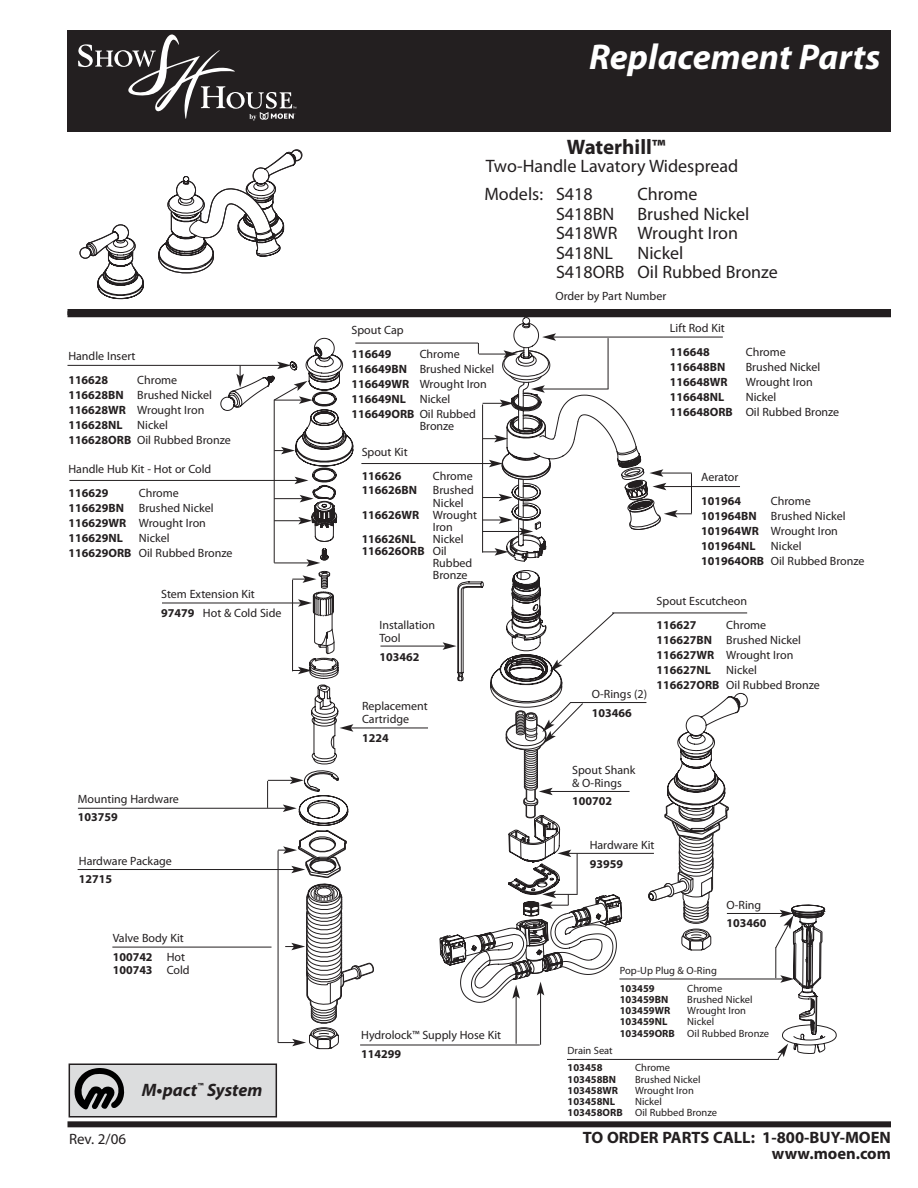
<style>
.page{position:relative;width:918px;height:1188px;background:#fff}
.page>*{position:absolute;margin:0;border:0;box-sizing:border-box;transform-origin:0 0}
.t1{font:italic 700 36px "Myriad Pro";color:#fff}
.t2{font:700 21px "Myriad Pro";color:#231f20}
.t3{font:18px/19.5px "Myriad Pro";color:#231f20}
.t4{font:italic 700 18px "Myriad Pro";color:#231f20}
.t5{font:700 16.5px/16.5px "Myriad Pro";color:#231f20;text-align:right}
.t6{font:15px "Myriad Pro";color:#231f20}
.t7{font:12px/15px "Myriad Pro";color:#231f20}
.t8{font:700 12px "Myriad Pro";color:#231f20}
.t9{font:10.5px/11.2px "Myriad Pro";color:#231f20}
.t10{font:700 10.5px "Myriad Pro";color:#231f20}
.s1{font-weight:700}
.s2{font-weight:400}
</style>
<div class="page">
<div style="left:68px;top:1121px;width:823px;height:6px;background:#231f20"></div>
<div style="left:68px;top:30px;width:823px;height:102px;background:#231f20"></div>
<svg style="left:78px;top:34px;width:218px;height:86px"></svg>
<svg style="left:80px;top:224px;width:64px;height:75px"></svg>
<svg style="left:157px;top:149px;width:146px;height:169px"></svg>
<div style="left:68px;top:311px;width:823px;height:6px;background:#231f20"></div>
<div style="left:68px;top:309px;width:823px;height:6px;background:#231f20"></div>
<hr style="left:664px;top:486px;width:76px;height:1px;background:#231f20">
<hr style="left:355px;top:343px;width:123px;height:1px;background:#231f20">
<hr style="left:361px;top:463px;width:131px;height:1px;background:#231f20">
<hr style="left:612px;top:613px;width:135px;height:1px;background:#231f20">
<hr style="left:69px;top:480px;width:228px;height:1px;background:#231f20">
<hr style="left:68px;top:365px;width:212px;height:1px;background:#231f20">
<div style="left:70px;top:1065px;width:206px;height:51px;background:#dcddde"></div>
<svg style="left:75px;top:1068px;width:49px;height:41px"></svg>
<div style="left:69px;top:1064px;width:208px;height:54px;border:2px solid #231f20"></div>
<hr style="left:78px;top:808px;width:207px;height:1px;background:#231f20">
<hr style="left:78px;top:869px;width:216px;height:1px;background:#231f20">
<hr style="left:112px;top:947px;width:160px;height:1px;background:#231f20">
<hr style="left:360px;top:1045px;width:180px;height:1px;background:#231f20">
<hr style="left:619px;top:979px;width:164px;height:1px;background:#231f20">
<hr style="left:567px;top:1059px;width:212px;height:1px;background:#231f20">
<hr style="left:727px;top:913px;width:55px;height:1px;background:#231f20">
<hr style="left:380px;top:646px;width:65px;height:1px;background:#231f20">
<hr style="left:351px;top:728px;width:77px;height:1px;background:#231f20">
<hr style="left:162px;top:603px;width:139px;height:1px;background:#231f20">
<svg style="left:220px;top:338px;width:154px;height:711px"></svg>
<hr style="left:292px;top:580px;width:1px;height:91px;background:#231f20">
<svg style="left:775px;top:904px;width:62px;height:156px"></svg>
<svg style="left:440px;top:317px;width:290px;height:811px"></svg>
<p class="t7" style="left:68px;top:350px;width:69px">Handle Insert</p>
<p class="t8" style="left:68px;top:375px;width:41px">116628</p>
<p class="t7" style="left:68px;top:374px;width:164px;text-indent:69px">Chrome<br><span class="s1">116628BN</span> Brushed Nickel<br><span class="s1">116628WR</span> Wrought Iron<br><span class="s1">116628NL</span> Nickel<br><span class="s1">116628ORB</span> Oil Rubbed Bronze</p>
<p class="t7" style="left:68px;top:463px;width:144px">Handle Hub Kit - Hot or Cold</p>
<p class="t8" style="left:68px;top:489px;width:41px">116629</p>
<p class="t7" style="left:68px;top:487px;width:147px;text-indent:70px">Chrome<br><span class="s1">116629BN</span> Brushed Nickel<br><span class="s1">116629WR</span> Wrought Iron<br><span class="s1">116629NL</span></p>
<p class="t7" style="left:68px;top:532px;width:166px;text-indent:70px">Nickel<br><span class="s1">116629ORB</span> Oil Rubbed Bronze</p>
<p class="t7" style="left:161px;top:586px;width:122px;line-height:18.8px">Stem Extension Kit<br><span class="s1">97479</span> Hot &amp; Cold Side</p>
<p class="t7" style="left:78px;top:792px;width:103px">Mounting Hardware</p>
<p class="t8" style="left:78px;top:813px;width:41px">103759</p>
<p class="t7" style="left:79px;top:854px;width:94px">Hardware Package</p>
<p class="t8" style="left:79px;top:875px;width:35px">12715</p>
<p class="t7" style="left:113px;top:930px;width:74px;line-height:18.8px">Valve Body Kit<br><span class="s1">100742</span> Hot</p>
<p class="t8" style="left:113px;top:965px;width:79px">100743 <span class="s2">Cold</span></p>
<p class="t6" style="left:69px;top:1133px;width:59px">Rev. 2/06</p>
<h3 class="t4" style="left:142px;top:1083px;width:122px">M•pact<sup>™</sup> System</h3>
<h1 class="t1" style="left:589px;top:43px;width:293px">Replacement Parts</h1>
<h2 class="t2" style="left:567px;top:139px;width:100px">Waterhill™</h2>
<h3 class="t3" style="left:484px;top:154px;width:255px;line-height:28.5px">Two-Handle Lavatory Widespread<br>Models: S418</h3>
<h3 class="t3" style="left:637px;top:187px;width:62px">Chrome</h3>
<h3 class="t3" style="left:556px;top:206px;width:195px;text-indent:81px">Brushed Nickel<br>S418WR Wrought Iron<br>S418NL</h3>
<h3 class="t3" style="left:556px;top:206px;width:60px">S418BN</h3>
<h3 class="t3" style="left:556px;top:245px;width:223px;text-indent:81px">Nickel<br>S418ORB Oil Rubbed Bronze</h3>
<p class="t7" style="left:352px;top:324px;width:54px">Spout Cap</p>
<p class="t8" style="left:352px;top:349px;width:41px">116649</p>
<p class="t7" style="left:352px;top:348px;width:144px;text-indent:68px">Chrome<br><span class="s1">116649BN</span> Brushed Nickel<br><span class="s1">116649WR</span> Wrought Iron<br><span class="s1">116649NL</span> Nickel<br><span class="s1">116649ORB</span> Oil Rubbed</p>
<p class="t7" style="left:420px;top:420px;width:36px">Bronze</p>
<p class="t7" style="left:362px;top:446px;width:48px">Spout Kit</p>
<p class="t8" style="left:362px;top:472px;width:41px">116626</p>
<p class="t7" style="left:433px;top:470px;width:42px">Chrome</p>
<p class="t8" style="left:362px;top:485px;width:57px">116626BN</p>
<p class="t7" style="left:433px;top:484px;width:43px;line-height:13.5px">Brushed<br>Nickel</p>
<p class="t7" style="left:433px;top:510px;width:46px;line-height:12px;text-indent:-71px"><span class="s1">116626WR</span> Wrought<br>Iron</p>
<p class="t8" style="left:362px;top:535px;width:56px">116626NL</p>
<p class="t7" style="left:433px;top:533px;width:32px">Nickel</p>
<p class="t8" style="left:362px;top:547px;width:87px">116626ORB <span class="s2">Oil</span></p>
<p class="t7" style="left:433px;top:557px;width:41px">Rubbed</p>
<p class="t7" style="left:433px;top:569px;width:36px">Bronze</p>
<p class="t7" style="left:380px;top:620px;width:57px;line-height:12.8px">Installation<br>Tool</p>
<p class="t8" style="left:380px;top:652px;width:41px">103462</p>
<p class="t7" style="left:362px;top:701px;width:67px;line-height:12.8px">Replacement<br>Cartridge</p>
<p class="t8" style="left:362px;top:733px;width:28px">1224</p>
<p class="t7" style="left:361px;top:1029px;width:142px">Hydrolock™ Supply Hose Kit</p>
<p class="t8" style="left:361px;top:1049px;width:41px">114299</p>
<p class="t7" style="left:555px;top:290px;width:112px">Order by Part Number</p>
<p class="t7" style="left:670px;top:322px;width:56px">Lift Rod Kit</p>
<p class="t8" style="left:670px;top:347px;width:41px">116648</p>
<p class="t7" style="left:746px;top:346px;width:42px">Chrome</p>
<p class="t8" style="left:670px;top:362px;width:57px">116648BN</p>
<p class="t7" style="left:746px;top:361px;width:76px">Brushed Nickel</p>
<p class="t8" style="left:670px;top:377px;width:59px">116648WR</p>
<p class="t7" style="left:746px;top:376px;width:69px">Wrought Iron</p>
<p class="t8" style="left:670px;top:392px;width:56px">116648NL</p>
<p class="t7" style="left:670px;top:391px;width:171px;text-indent:76px">Nickel<br><span class="s1">116648ORB</span> Oil Rubbed Bronze</p>
<p class="t7" style="left:701px;top:470px;width:39px">Aerator</p>
<p class="t8" style="left:701px;top:496px;width:41px">101964</p>
<p class="t7" style="left:701px;top:494px;width:146px;text-indent:70px">Chrome<br><span class="s1">101964BN</span> Brushed Nickel<br><span class="s1">101964WR</span> Wrought Iron<br><span class="s1">101964NL</span></p>
<p class="t7" style="left:701px;top:539px;width:165px;text-align:center">Nickel<br><span class="s1">101964ORB</span> Oil Rubbed Bronze</p>
<p class="t7" style="left:592px;top:687px;width:57px">O-Rings (2)</p>
<p class="t8" style="left:592px;top:708px;width:41px">103466</p>
<p class="t7" style="left:657px;top:595px;width:92px">Spout Escutcheon</p>
<p class="t8" style="left:657px;top:621px;width:41px">116627</p>
<p class="t7" style="left:657px;top:619px;width:146px;text-indent:70px">Chrome<br><span class="s1">116627BN</span> Brushed Nickel<br><span class="s1">116627WR</span> Wrought Iron<br><span class="s1">116627NL</span></p>
<p class="t7" style="left:657px;top:664px;width:165px;text-align:center">Nickel<br><span class="s1">116627ORB</span> Oil Rubbed Bronze</p>
<p class="t7" style="left:572px;top:765px;width:65px;line-height:12.8px">Spout Shank &amp; O-Rings</p>
<p class="t8" style="left:572px;top:797px;width:41px">100702</p>
<p class="t7" style="left:590px;top:839px;width:66px">Hardware Kit</p>
<p class="t8" style="left:590px;top:859px;width:35px">93959</p>
<p class="t7" style="left:726px;top:898px;width:36px">O-Ring</p>
<p class="t8" style="left:726px;top:919px;width:41px">103460</p>
<p class="t9" style="left:620px;top:966px;width:99px">Pop-Up Plug &amp; O-Ring</p>
<p class="t10" style="left:620px;top:984px;width:36px">103459</p>
<p class="t9" style="left:687px;top:983px;width:37px">Chrome</p>
<p class="t10" style="left:620px;top:995px;width:50px">103459BN</p>
<p class="t9" style="left:687px;top:995px;width:67px">Brushed Nickel</p>
<p class="t10" style="left:620px;top:1007px;width:52px">103459WR</p>
<p class="t9" style="left:687px;top:1006px;width:60px">Wrought Iron</p>
<p class="t10" style="left:620px;top:1018px;width:49px">103459NL</p>
<p class="t9" style="left:620px;top:1017px;width:151px;text-indent:68px">Nickel<br><span class="s1">103459ORB</span> Oil Rubbed Bronze</p>
<p class="t9" style="left:568px;top:1046px;width:47px">Drain Seat</p>
<p class="t10" style="left:568px;top:1064px;width:36px">103458</p>
<p class="t9" style="left:635px;top:1063px;width:37px">Chrome</p>
<p class="t10" style="left:568px;top:1075px;width:50px">103458BN</p>
<p class="t9" style="left:635px;top:1075px;width:67px">Brushed Nickel</p>
<p class="t10" style="left:568px;top:1086px;width:52px">103458WR</p>
<p class="t9" style="left:635px;top:1086px;width:60px">Wrought Iron</p>
<p class="t10" style="left:568px;top:1098px;width:49px">103458NL</p>
<p class="t9" style="left:568px;top:1097px;width:151px;text-indent:68px">Nickel<br><span class="s1">103458ORB</span> Oil Rubbed Bronze</p>
<h3 class="t5" style="left:583px;top:1131px;width:310px">TO ORDER PARTS CALL: 1-800-BUY-MOEN www.moen.com</h3>
</div>
